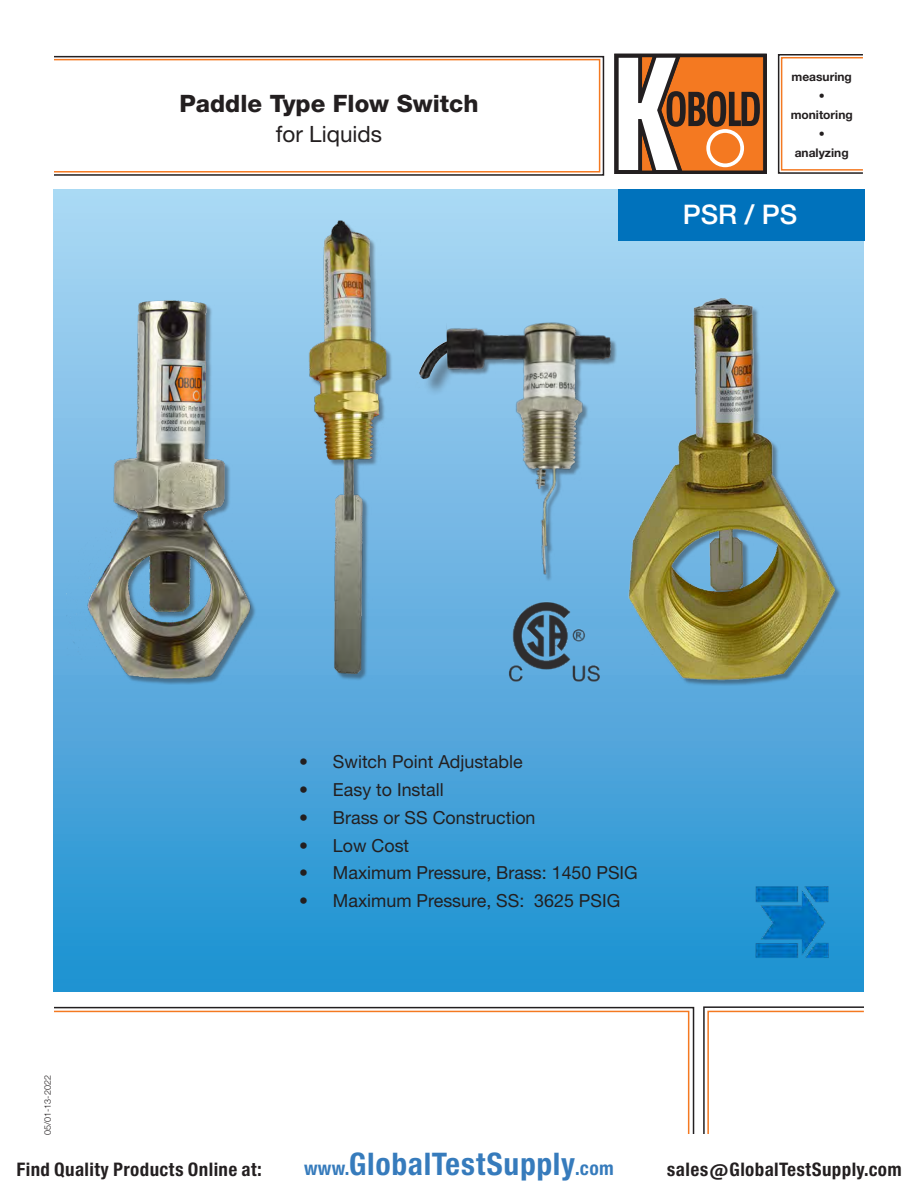
<style>
.page{position:relative;width:918px;height:1188px;background:#fff}
.page>*{position:absolute;margin:0;border:0;box-sizing:border-box;transform-origin:0 0}
.t1{font:29.7px "Europa Gro Nr 2 SBOP Bol Con";letter-spacing:.02em;color:#367bbc}
.t2{font:500 27px "Helvetica Neue LT Std";color:#fff}
.t3{font:800 24px "Helvetica Neue LT Std";color:#231f20}
.t4{font:22.5px "Helvetica Neue LT Std";color:#231f20}
.t5{font:18px "Helvetica Neue LT Std";color:#231f20}
.t6{font:17.85px "Europa Gro Nr 2 SBOP Bol Con";letter-spacing:.02em;color:#231f20}
.t7{font:700 12px/19px "Helvetica Neue LT Std";color:#231f20;text-align:center}
.t8{font:300 9px "Helvetica Neue LT Std";color:#231f20}
.s1{font-size:18.3px}
</style>
<div class="page">
<div style="left:53px;top:59px;width:547px;height:114px;border:2px solid #f47921"></div>
<div style="left:781px;top:57px;width:83px;height:114px;border:2px solid #f47921"></div>
<div style="left:53px;top:56px;width:551px;height:120px;border:2px solid #231f20"></div>
<div style="left:778px;top:54px;width:86px;height:120px;border:2px solid #231f20"></div>
<svg style="left:615px;top:54px;width:148px;height:120px"></svg>
<div style="left:706px;top:129px;width:38px;height:38px;border:4px solid #fff;border-radius:50%"></div>
<svg style="left:54px;top:1006px;width:641px;height:128px"></svg>
<svg style="left:703px;top:1006px;width:161px;height:128px"></svg>
<div style="left:53px;top:189px;width:811px;height:803px;background:linear-gradient(to bottom,#afd7f4,#2190d1)"></div>
<div style="left:618px;top:189px;width:247px;height:51px;background:#0072bc"></div>
<img style="left:755px;top:886px;width:74px;height:74px">
<img style="left:509px;top:590px;width:92px;height:92px">
<img style="left:67px;top:283px;width:196px;height:403px">
<img style="left:306px;top:215px;width:93px;height:472px">
<img style="left:618px;top:294px;width:222px;height:398px">
<div style="left:423px;top:341px;width:50px;height:60px;background:#231f20;opacity:.41"></div>
<img style="left:414px;top:329px;width:32px;height:60px">
<img style="left:446px;top:319px;width:187px;height:268px">
<h3 class="t3" style="left:180px;top:89px;width:301px">Paddle Type Flow Switch</h3>
<p class="t4" style="left:276px;top:121px;width:108px">for Liquids</p>
<p class="t7" style="left:791px;top:67px;width:64px">measuring • monitoring • analyzing</p>
<h2 class="t2" style="left:683px;top:199px;width:116px">PSR / PS</h2>
<p class="t8" style="left:42px;top:1135px;width:61px;rotate:-90deg">05/01-13-2022</p>
<p class="t5" style="left:299px;top:751px;width:225px">• Switch Point Adjustable</p>
<p class="t5" style="left:299px;top:779px;width:146px">• Easy to Install</p>
<p class="t5" style="left:299px;top:807px;width:238px">• Brass or SS Construction</p>
<p class="t5" style="left:299px;top:835px;width:112px">• Low Cost</p>
<p class="t5" style="left:299px;top:862px;width:340px">• Maximum Pressure, Brass: 1450 PSIG</p>
<p class="t5" style="left:299px;top:890px;width:323px">• Maximum Pressure, SS: 3625 PSIG</p>
<p class="t6" style="left:16px;top:1159px;width:247px">Find Quality Products Online at:</p>
<h1 class="t1" style="left:304px;top:1147px;width:311px"><span class="s1">www.</span>GlobalTestSupply<span class="s1">.com</span></h1>
<p class="t6" style="left:667px;top:1159px;width:236px">sales@GlobalTestSupply.com</p>
</div>
